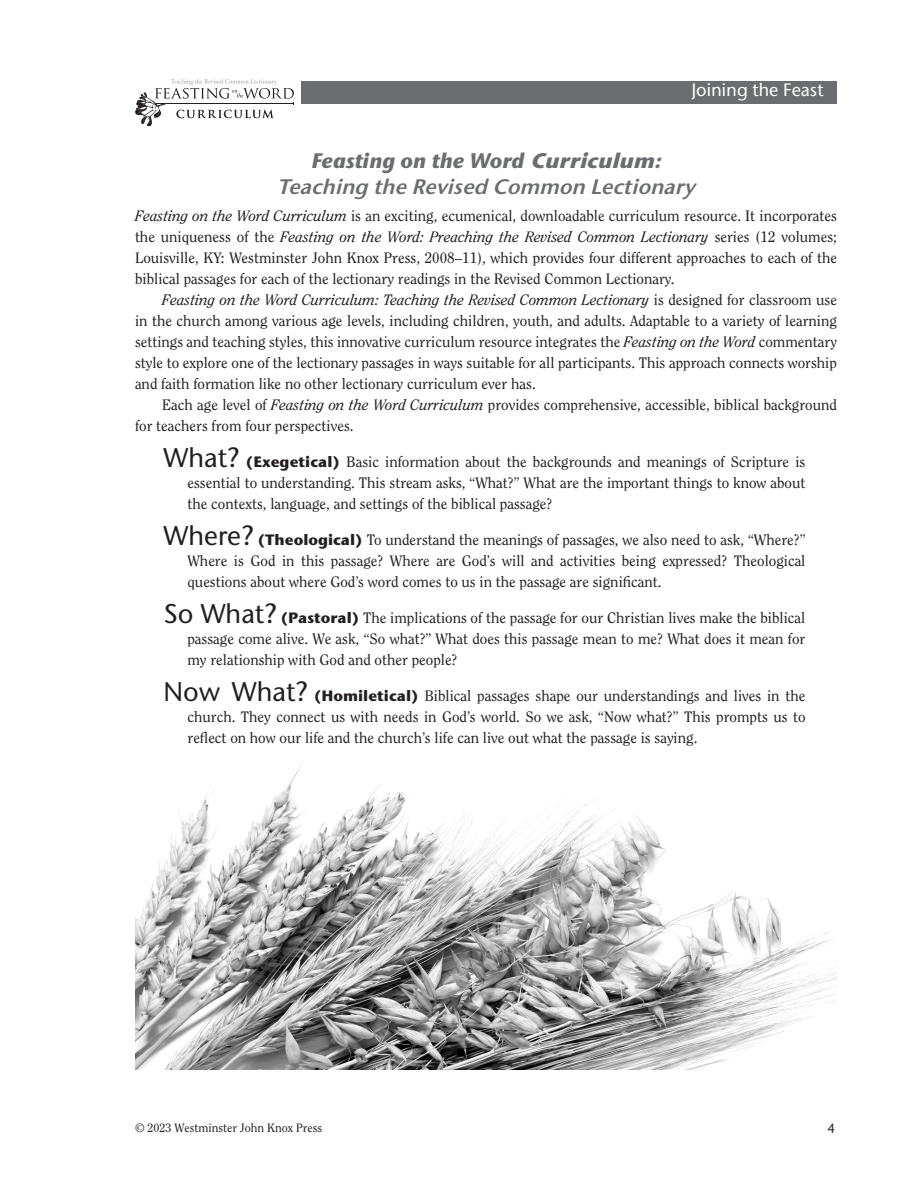
<style>
.page{position:relative;width:918px;height:1188px;background:#fff}
.page>*{position:absolute;margin:0;border:0;box-sizing:border-box;transform-origin:0 0}
.Subhead{font:italic 600 21px/25.2px "Stone Sans ITC Std";color:#6c6d70;text-align:center}
.t1{font:500 18px "Stone Sans ITC Std";color:#fff}
.Body__Text_Justified{font:15px/21px "Clearface Std";color:#231f20;text-align:justify}
.Body_Text_Justified{font:15px/21px "Clearface Std";color:#231f20;text-align:justify}
.t2{font:500 13.5px "Stone Sans ITC Std";color:#231f20}
.t3{font:12px "Clearface Std";color:#231f20}
.s1{font-weight:700}
.s2{font-style:italic}
.s3{font-family:"Stone Sans ITC Std";font-weight:500;font-size:27px}
.s4{font-family:"Stone Sans ITC Std";font-weight:700}
</style>
<div class="page">
<svg style="left:135px;top:79px;width:159px;height:47px"></svg>
<div style="left:301px;top:81px;width:536px;height:23px;background:#6c6d70"></div>
<img style="left:135px;top:764px;width:702px;height:305px">
<p class="t1" style="left:691px;top:78px;width:134px">Joining the Feast</p>
<p class="Subhead" style="left:277px;top:148px;width:419px"><span class="s1">Feasting on the Word</span> <span class="s1">Curriculum:<br></span>Teaching theRevised Common Lectionary</p>
<p class="Body__Text_Justified" style="left:135px;top:205px;width:704px"><span class="s2">Feasting on the Word Curriculum</span> is an exciting, ecumenical, downloadable curriculum resource. It incorporates the uniqueness of the <span class="s2">Feasting on the Word: Preaching the Revised Common Lectionary</span> series (12 volumes; Louisville, KY: Westminster John Knox Press, 2008–11), which provides four different approaches to each of the biblical passages for each of the lectionary readings in the Revised Common Lectionary.</p>
<p class="Body__Text_Justified" style="left:135px;top:289px;width:704px;text-indent:27px"><span class="s2">Feasting on the Word Curriculum: Teaching the Revised Common Lectionary</span> is designed for classroom use in the church among various age levels, including children, youth, and adults. Adaptable to a variety of learning settings and teaching styles, this innovative curriculum resource integrates the <span class="s2">Feasting on the Word</span> commentary style to explore one of the lectionary passages in ways suitable for all participants. This approach connects worship and faith formation like no other lectionary curriculum ever has.</p>
<p class="Body__Text_Justified" style="left:135px;top:394px;width:704px;text-indent:27px">Each age level of <span class="s2">Feasting on the Word Curriculum</span> provides comprehensive, accessible, biblical background for teachers from four perspectives.</p>
<p class="Body_Text_Justified" style="left:188px;top:451px;width:619px;text-indent:-24px"><span class="s3">What?</span> <span class="s4">(Exegetical)</span> Basic information about the backgrounds and meanings of Scripture is essential to understanding. This stream asks, “What?” What are the important things to know about the contexts, language, and settings of the biblical passage?</p>
<p class="Body__Text_Justified" style="left:187px;top:529px;width:620px;text-indent:-24px"><span class="s3">Where?</span> <span class="s4">(Theological)</span> To understand the meanings of passages, we also need to ask, “Where?” Where is God in this passage? Where are God’s will and activities being expressed? Theological questions about where God’s word comes to us in the passage are significant.</p>
<p class="Body__Text_Justified" style="left:187px;top:607px;width:619px;text-indent:-24px"><span class="s3">So What?</span> <span class="s4">(Pastoral)</span> The implications of the passage for our Christian lives make the biblical passage come alive. We ask, “So what?” What does this passage mean to me? What does it mean for my relationship with God and other people?</p>
<p class="Body__Text_Justified" style="left:187px;top:685px;width:620px;text-indent:-24px"><span class="s3">Now What?</span> <span class="s4">(Homiletical)</span> Biblical passages shape our understandings and lives in the church. They connect us with needs in God’s world. So we ask, “Now what?” This prompts us to reflect on how our life and the church’s life can live out what the passage is saying.</p>
<p class="t3" style="left:135px;top:1121px;width:189px">© 2023 Westminster John Knox Press</p>
<p class="t2" style="left:827px;top:1120px;width:9px">4</p>
</div>
